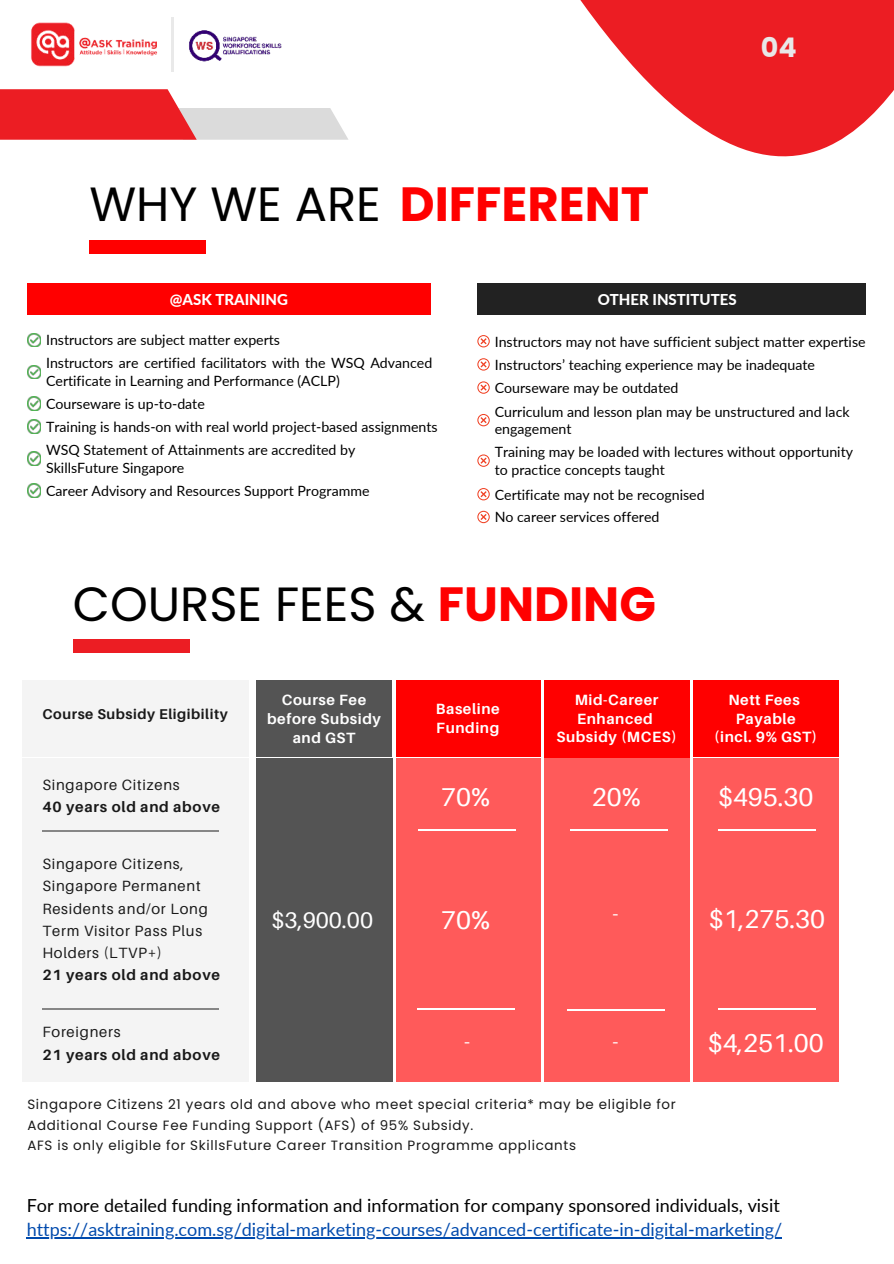
<style>
.page{position:relative;width:894px;height:1264px;background:#fff}
.page>*{position:absolute;margin:0;border:0;box-sizing:border-box;transform-origin:0 0}
.t1{font:48px "Poppins";color:#000}
.t2{font:700 48px "Poppins";color:#f00}
.t3{font:700 27px "Poppins";color:#e8e8e8}
.t4{font:25.8px "Aileron";color:#fff}
.t5{font:22.5px "Aileron";color:#fff}
.t6{font:21.75px "Aileron";color:#fff}
.t7{font:18px "Lato";color:#004aad}
.t8{font:18px "Lato";color:#000}
.t9{font:800 15px "Lato";color:#fff}
.t10{font:14.85px/22.2px "Aileron";letter-spacing:.05em;color:#191919}
.t11{font:700 14.85px/18.9px "Aileron";letter-spacing:.04em;color:#fff;text-align:center}
.t12{font:700 14.85px "Aileron";letter-spacing:.05em;color:#191919}
.t13{font:700 14.25px "Aileron";letter-spacing:.04em;color:#191919}
.t14{font:14.1px/23px "Lato";color:#000}
.t15{font:13.35px/20.1px "Poppins";letter-spacing:.05em;color:#191919}
.s1{font-weight:400;color:#000}
.s2{font-weight:700;color:#f00}
</style>
<div class="page">
<svg style="left:580px;top:0;width:313px;height:157px;fill:#ec1d23"></svg>
<svg style="left:0;top:89px;width:348px;height:51px;background:#e97478"></svg>
<img style="left:159px;top:17px;width:152px;height:82px">
<img style="left:31px;top:20px;width:131px;height:50px">
<hr style="left:171px;top:18px;width:3px;height:54px;background:#e9e9e9">
<hr style="left:27px;top:1237px;width:755px;height:1px;background:#004aad">
<div style="left:73px;top:639px;width:117px;height:14px;background:#ec1d23"></div>
<div style="left:693px;top:680px;width:145px;height:76px;background:#f00"></div>
<div style="left:544px;top:679px;width:145px;height:78px;background:#f00"></div>
<div style="left:544px;top:759px;width:145px;height:322px;background:#ff5a5a"></div>
<div style="left:396px;top:679px;width:144px;height:77px;background:#f00"></div>
<div style="left:396px;top:758px;width:144px;height:323px;background:#ff5a5a"></div>
<div style="left:22px;top:680px;width:227px;height:76px;background:#f4f4f4"></div>
<div style="left:22px;top:759px;width:227px;height:322px;background:#f4f4f4"></div>
<hr style="left:42px;top:830px;width:177px;height:1px;background:#191919">
<div style="left:693px;top:759px;width:145px;height:322px;background:#ff5a5a"></div>
<div style="left:256px;top:680px;width:135px;height:76px;background:#545454"></div>
<div style="left:256px;top:759px;width:136px;height:322px;background:#545454"></div>
<hr style="left:42px;top:1008px;width:177px;height:1px;background:#191919">
<hr style="left:717px;top:829px;width:98px;height:1px;background:#fff">
<hr style="left:717px;top:1008px;width:98px;height:1px;background:#fff">
<hr style="left:418px;top:829px;width:97px;height:2px;background:#fff">
<hr style="left:417px;top:1008px;width:98px;height:1px;background:#fff">
<hr style="left:569px;top:829px;width:98px;height:1px;background:#fff">
<hr style="left:567px;top:1008px;width:98px;height:2px;background:#fff">
<div style="left:89px;top:240px;width:117px;height:13px;background:#f00"></div>
<div style="left:477px;top:283px;width:388px;height:32px;background:#222"></div>
<div style="left:27px;top:283px;width:403px;height:32px;background:#f00"></div>
<svg style="left:477px;top:335px;width:12px;height:12px"></svg>
<svg style="left:477px;top:358px;width:12px;height:12px"></svg>
<svg style="left:477px;top:381px;width:12px;height:13px"></svg>
<svg style="left:477px;top:414px;width:12px;height:12px"></svg>
<svg style="left:477px;top:454px;width:12px;height:13px"></svg>
<svg style="left:477px;top:488px;width:12px;height:12px"></svg>
<svg style="left:477px;top:511px;width:12px;height:12px"></svg>
<img style="left:27px;top:333px;width:14px;height:14px">
<img style="left:27px;top:365px;width:14px;height:13px">
<img style="left:27px;top:397px;width:14px;height:13px">
<img style="left:27px;top:420px;width:14px;height:13px">
<img style="left:27px;top:452px;width:14px;height:13px">
<img style="left:27px;top:483px;width:14px;height:14px">
<h1 class="t2" style="left:89px;top:176px;width:561px"><span class="s1">WHY WE ARE</span> DIFFERENT</h1>
<h2 class="t3" style="left:760px;top:32px;width:37px">04</h2>
<p class="t9" style="left:170px;top:288px;width:119px">@ASK TRAINING</p>
<p class="t9" style="left:597px;top:288px;width:140px">OTHER INSTITUTES</p>
<p class="t14" style="left:494px;top:329px;width:372px;line-height:23.4px">Instructors may not have sufficient subject matter expertise Instructors’ teaching experience may be inadequate Courseware may be outdated<br>Curriculum and lesson plan may be unstructured and lack</p>
<p class="t14" style="left:494px;top:417px;width:360px">engagement<br>Training may be loaded with lectures without opportunity</p>
<p class="t14" style="left:494px;top:457px;width:211px;line-height:24.8px">to practice concepts taught<br>Certificate may not be recognised</p>
<p class="t14" style="left:494px;top:505px;width:166px">No career services offered</p>
<p class="t14" style="left:46px;top:328px;width:387px">Instructors are subject matter experts<br>Instructors are certified facilitators with the WSQ Advanced</p>
<p class="t14" style="left:46px;top:369px;width:393px">Certificate in Learning and Performance (ACLP)<br>Courseware is up-to-date<br>Training is hands-on with real world project-based assignments WSQ Statement of Attainments are accredited by</p>
<p class="t14" style="left:46px;top:455px;width:325px">SkillsFuture Singapore<br>Career Advisory and Resources Support Programme</p>
<h1 class="t1" style="left:73px;top:576px;width:584px">COURSE FEES &amp; <span class="s2">FUNDING</span></h1>
<p class="t13" style="left:42px;top:706px;width:187px">Course Subsidy Eligibility</p>
<p class="t10" style="left:42px;top:773px;width:139px">Singapore Citizens</p>
<p class="t12" style="left:42px;top:798px;width:179px">40 years old and above</p>
<p class="t10" style="left:42px;top:853px;width:167px">Singapore Citizens,<br>Singapore Permanent<br>Residents and/or Long<br>Term Visitor Pass Plus<br>Holders (LTVP+)</p>
<p class="t12" style="left:42px;top:967px;width:179px">21 years old and above</p>
<p class="t10" style="left:42px;top:1021px;width:80px">Foreigners</p>
<p class="t12" style="left:42px;top:1046px;width:179px">21 years old and above</p>
<p class="t11" style="left:267px;top:690px;width:115px">Course Fee before Subsidy and GST</p>
<h3 class="t5" style="left:271px;top:908px;width:103px">$3,900.00</h3>
<p class="t11" style="left:435px;top:699px;width:65px;text-align:left">Baseline<br>Funding</p>
<h3 class="t4" style="left:441px;top:782px;width:51px">70%</h3>
<h3 class="t4" style="left:441px;top:906px;width:51px">70%</h3>
<h3 class="t6" style="left:464px;top:1029px;width:7px">-</h3>
<p class="t11" style="left:556px;top:690px;width:122px">Mid-Career<br>Enhanced<br>Subsidy (MCES)</p>
<h3 class="t4" style="left:591px;top:783px;width:51px">20%</h3>
<h3 class="t6" style="left:612px;top:901px;width:7px">-</h3>
<h3 class="t6" style="left:612px;top:1029px;width:7px">-</h3>
<p class="t15" style="left:27px;top:1094px;width:649px">Singapore Citizens 21 years old and above who meet special criteria* may be eligible for<br>Additional Course Fee Funding Support (AFS) of 95% Subsidy.<br>AFS is only eligible for SkillsFuture Career Transition Programme applicants</p>
<p class="t11" style="left:714px;top:690px;width:105px">Nett Fees<br>Payable<br>(incl. 9% GST)</p>
<h3 class="t4" style="left:717px;top:783px;width:97px">$495.30</h3>
<h3 class="t4" style="left:708px;top:905px;width:118px">$1,275.30</h3>
<h3 class="t4" style="left:707px;top:1029px;width:118px">$4,251.00</h3>
<p class="t8" style="left:27px;top:1192px;width:754px">For more detailed funding information and information for company sponsored individuals, visit</p>
<p class="t7" style="left:27px;top:1216px;width:756px">https://asktraining.com.sg/digital-marketing-courses/advanced-certificate-in-digital-marketing/</p>
</div>
